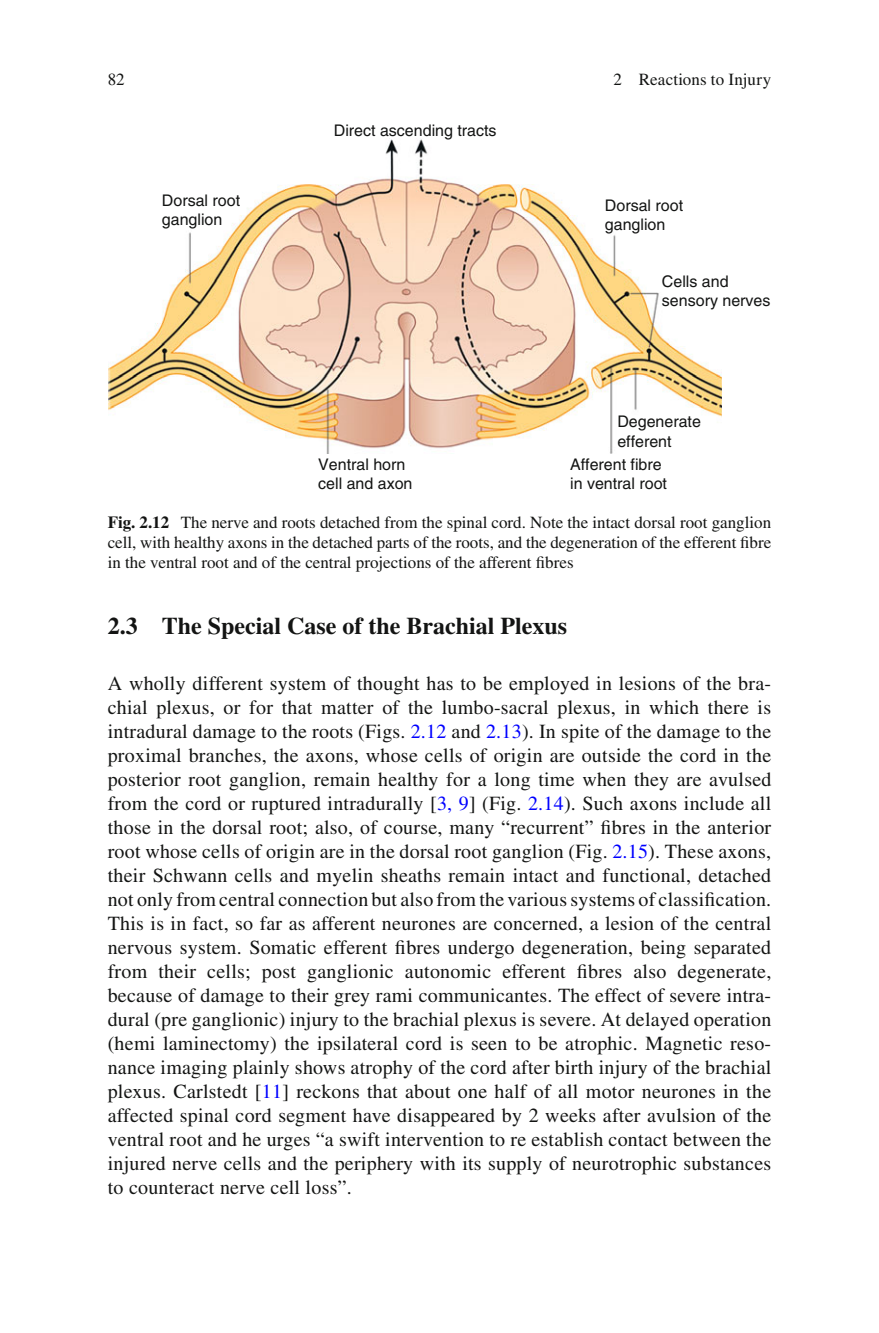
<style>
.page{position:relative;width:879px;height:1333px;background:#fff}
.page>*{position:absolute;margin:0;border:0;box-sizing:border-box;transform-origin:0 0}
.t1{font:700 24px "Times";color:#131413}
.t2{font:20px/24px "Times";letter-spacing:.01em;color:#131413;text-align:justify}
.t3{font:17px/20px "Times";color:#131413;text-align:justify}
.t4{font:16px/19.2px "Helvetica";color:#131413}
.s1{font-weight:700}
.s2{color:#00f}
</style>
<div class="page">
<img style="left:108px;top:139px;width:614px;height:314px">
<p class="t3" style="left:108px;top:71px;width:18px">82</p>
<p class="t3" style="left:613px;top:71px;width:159px">2 Reactions to Injury</p>
<p class="t4" style="left:162px;top:192px;width:80px">Dorsal root ganglion</p>
<p class="t4" style="left:334px;top:122px;width:164px">Direct ascending tracts</p>
<p class="t4" style="left:605px;top:197px;width:80px">Dorsal root ganglion</p>
<p class="t4" style="left:662px;top:273px;width:110px">Cells and sensory nerves</p>
<p class="t4" style="left:617px;top:413px;width:85px">Degenerate efferent</p>
<p class="t4" style="left:318px;top:456px;width:96px">Ventral horn cell and axon</p>
<p class="t4" style="left:570px;top:456px;width:98px">Afferent fibre in ventral root</p>
<p class="t3" style="left:108px;top:513px;width:665px"><span class="s1">Fig. 2.12</span> The nerve and roots detached from the spinal cord. Note the intact dorsal root ganglion cell, with healthy axons in the detached parts of the roots, and the degeneration of the efferent fi bre in the ventral root and of the central projections of the afferent fi bres</p>
<p class="t1" style="left:108px;top:617px;width:461px">2.3 The Special Case of the Brachial Plexus</p>
<p class="t2" style="left:108px;top:673px;width:665px">A wholly different system of thought has to be employed in lesions of the bra&shy;chial plexus, or for that matter of the lumbo-sacral plexus, in which there is intradural damage to the roots (Figs. <span class="s2">2.12</span> and <span class="s2">2.13</span> ). In spite of the damage to the proximal branches, the axons, whose cells of origin are outside the cord in the posterior root ganglion, remain healthy for a long time when they are avulsed from the cord or ruptured intradurally [ <span class="s2">3, 9</span> ] (Fig. <span class="s2">2.14</span> ). Such axons include all those in the dorsal root; also, of course, many “recurrent” fi bres in the anterior root whose cells of origin are in the dorsal root ganglion (Fig. <span class="s2">2.15</span> ). These axons, their Schwann cells and myelin sheaths remain intact and functional, detached not only from central connection but also from the various systems of classi fi cation.<br>This is in fact, so far as afferent neurones are concerned, a lesion of the central nervous system. Somatic efferent fi bres undergo degeneration, being separated from their cells; post ganglionic autonomic efferent fi bres also degenerate, because of damage to their grey rami communicantes. The effect of severe intra&shy;dural (pre ganglionic) injury to the brachial plexus is severe. At delayed operation (hemi laminectomy) the ipsilateral cord is seen to be atrophic. Magnetic reso&shy;nance imaging plainly shows atrophy of the cord after birth injury of the brachial plexus. Carlstedt [ <span class="s2">11</span> ] reckons that about one half of all motor neurones in the affected spinal cord segment have disappeared by 2 weeks after avulsion of the ventral root and he urges “a swift intervention to re establish contact between the injured nerve cells and the periphery with its supply of neurotrophic substances to counteract nerve cell loss”.</p>
</div>
